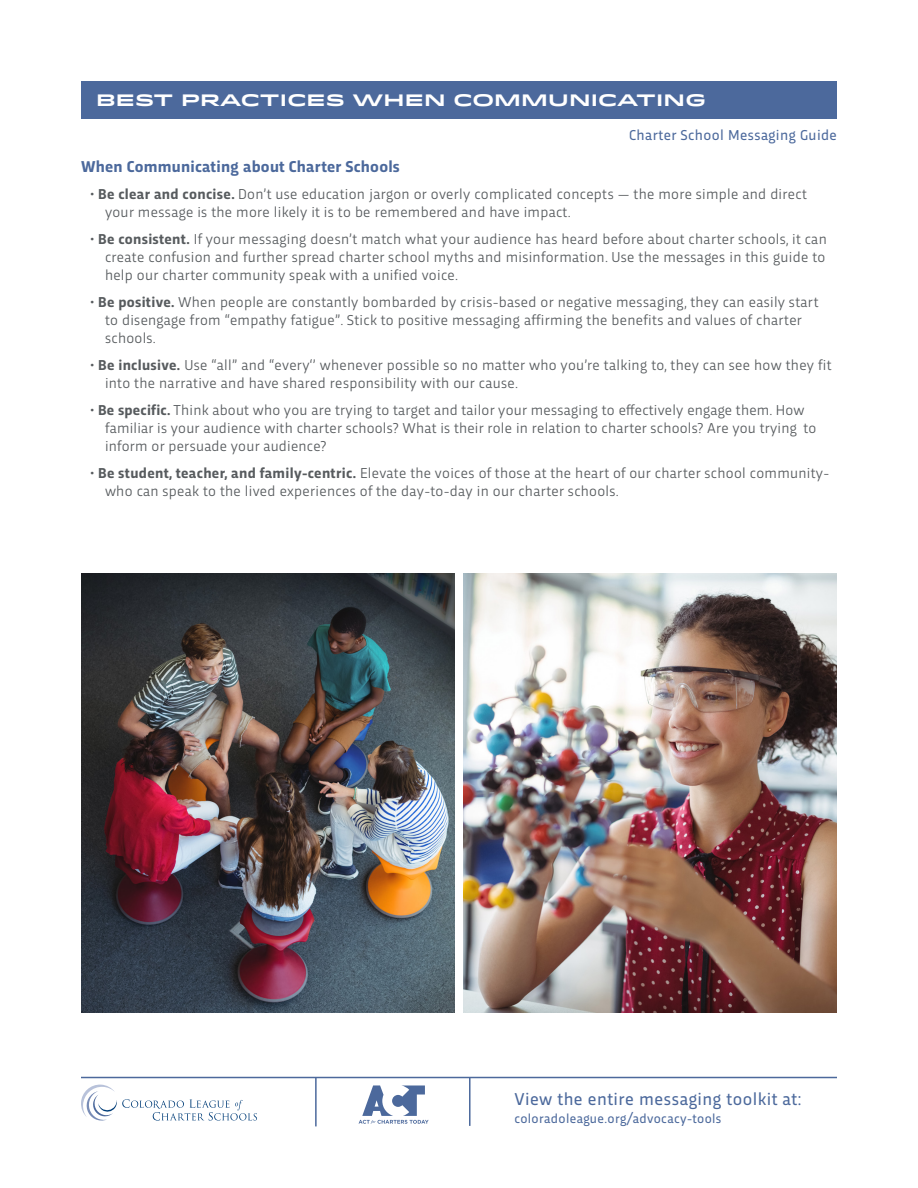
<style>
.page{position:relative;width:918px;height:1188px;background:#fff}
.page>*{position:absolute;margin:0;border:0;box-sizing:border-box;transform-origin:0 0}
.t1{font:18px "Trasandina";letter-spacing:.025em;color:#4c699c}
.t2{font:700 16.5px "Trasandina";letter-spacing:.015em;color:#4c699c}
.t3{font:700 16.5px "Idlewild";letter-spacing:.01em;color:#fff}
.t4{font:15px/18px "Trasandina";letter-spacing:.02em;color:#575b5e}
.t5{font:15px "Trasandina";letter-spacing:.025em;color:#4c699c}
.t6{font:13.5px "Trasandina";letter-spacing:.025em;color:#4c699c}
.s1{font-weight:700}
</style>
<div class="page">
<img style="left:81px;top:573px;width:374px;height:440px">
<img style="left:463px;top:573px;width:374px;height:440px">
<div style="left:81px;top:81px;width:756px;height:38px;background:#4c699c"></div>
<hr style="left:315px;top:1078px;width:2px;height:48px;background:#4c699c">
<hr style="left:81px;top:1077px;width:756px;height:1px;background:#4c699c">
<svg style="left:81px;top:1084px;width:176px;height:37px"></svg>
<hr style="left:469px;top:1077px;width:2px;height:49px;background:#4c699c">
<svg style="left:359px;top:1085px;width:70px;height:39px"></svg>
<p class="t3" style="left:96px;top:88px;width:611px">BEST PRACTICES WHEN COMMUNICATING</p>
<p class="t5" style="left:629px;top:123px;width:209px">Charter School Messaging Guide</p>
<p class="t2" style="left:81px;top:154px;width:320px">When Communicating about Charter Schools</p>
<p class="t4" style="left:105px;top:184px;width:703px;text-indent:-15px">• <span class="s1">Be clear and concise.</span> Don’t use education jargon or overly complicated concepts — the more simple and direct your message is the more likely it is to be remembered and have impact.</p>
<p class="t4" style="left:105px;top:229px;width:723px;text-align:justify;text-indent:-15px">• <span class="s1">Be consistent.</span> If your messaging doesn’t match what your audience has heard before about charter schools, it can create confusion and further spread charter school myths and misinformation. Use the messages in this guide to help our charter community speak with a unified voice.</p>
<p class="t4" style="left:105px;top:292px;width:715px;text-indent:-15px">• <span class="s1">Be positive.</span> When people are constantly bombarded by crisis-based or negative messaging, they can easily start to disengage from “empathy fatigue”. Stick to positive messaging affirming the benefits and values of charter schools.</p>
<p class="t4" style="left:105px;top:355px;width:728px;text-indent:-15px">• <span class="s1">Be inclusive.</span> Use “all” and “every‘’ whenever possible so no matter who you’re talking to, they can see how they fit into the narrative and have shared responsibility with our cause.</p>
<p class="t4" style="left:105px;top:400px;width:713px;text-indent:-15px">• <span class="s1">Be specific.</span> Think about who you are trying to target and tailor your messaging to effectively engage them. How familiar is your audience with charter schools? What is their role in relation to charter schools? Are you trying to inform or persuade your audience?</p>
<p class="t4" style="left:105px;top:463px;width:726px;text-indent:-15px">• <span class="s1">Be student, teacher, and family-centric.</span> Elevate the voices of those at the heart of our charter school community&shy;who can speak to the lived experiences of the day-to-day in our charter schools.</p>
<p class="t1" style="left:514px;top:1086px;width:289px">View the entire messaging toolkit at:</p>
<p class="t6" style="left:514px;top:1108px;width:209px">coloradoleague.org/advocacy-tools</p>
</div>
